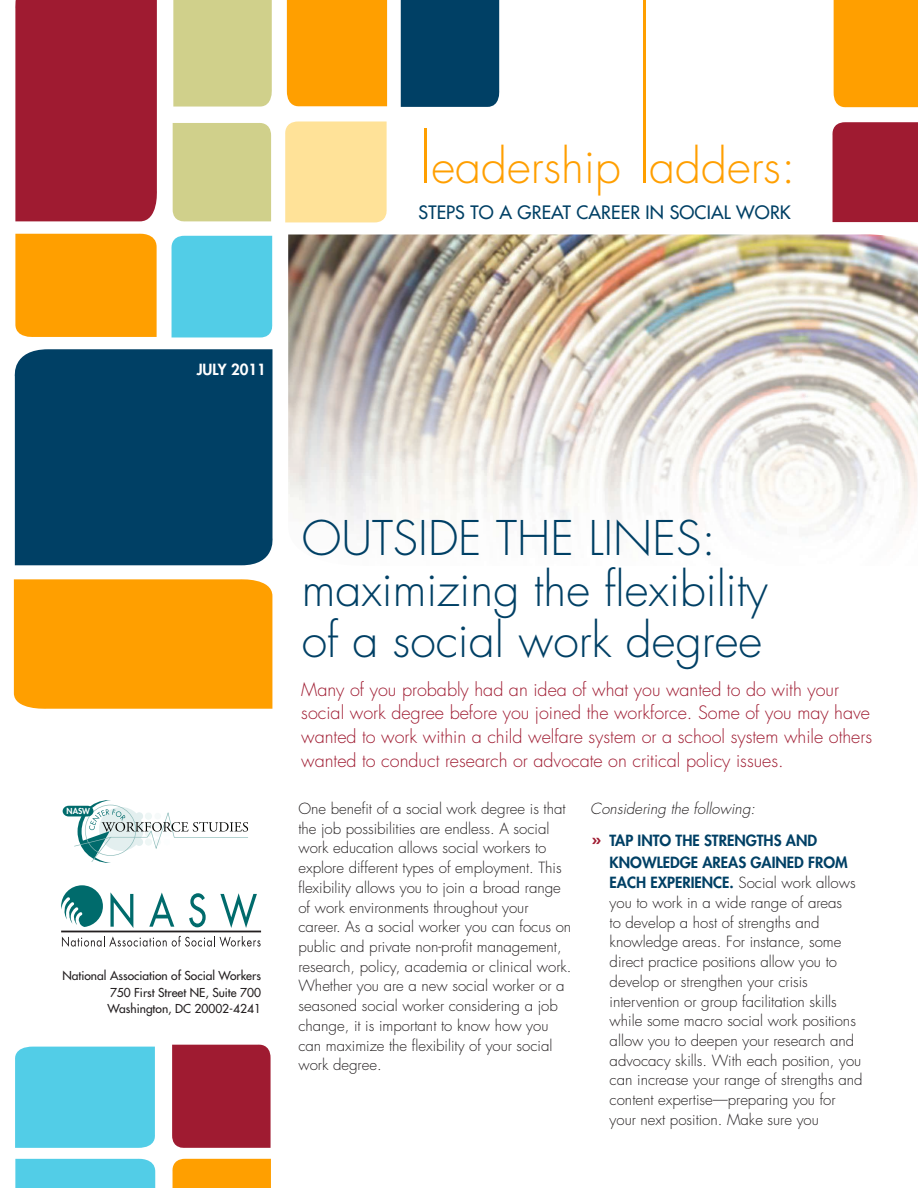
<style>
.page{position:relative;width:918px;height:1188px;background:#fff}
.page>*{position:absolute;margin:0;border:0;box-sizing:border-box;transform-origin:0 0}
.t1{font:300 46.5px/51px "Futura";color:#004065}
.t2{font:300 46.5px "Futura";color:#ff9f00}
.t3{font:300 18px/23.7px "Futura";color:#9f1b31}
.t4{font:18px "Futura";letter-spacing:.01em;color:#004065}
.t5{font:300 15px/19.6px "Futura";color:#231f20}
.t6{font:italic 300 15px/32px "Futura";letter-spacing:.005em;color:#231f20}
.t7{font:800 15px "Futura";color:#fff}
.t8{font:12px/16.4px "Futura";color:#231f20;text-align:justify}
.t9{font:800 7.95px "Futura";color:#fff}
.s1{font-size:66px}
.s2{font-family:"Trade Gothic Bold Two";font-weight:400;font-style:normal;font-size:19.5px;color:#9f1b31}
.s3{font-weight:800;font-style:normal;color:#004065}
.s4{font-weight:800;color:#004065}
</style>
<div class="page">
<div style="left:173px;top:123px;width:98px;height:99px;background:#d0d08b"></div>
<div style="left:206px;top:148px;width:18px;height:18px;background:#d0d08b"></div>
<div style="left:171px;top:236px;width:102px;height:101px;background:#52cde7"></div>
<div style="left:197px;top:284px;width:19px;height:19px;background:#52cde7"></div>
<div style="left:173px;top:0;width:99px;height:107px;background:#d0d08b"></div>
<div style="left:198px;top:36px;width:19px;height:25px;background:#d0d08b"></div>
<div style="left:15px;top:233px;width:142px;height:104px;background:#ff9f00"></div>
<div style="left:63px;top:260px;width:27px;height:19px;background:#ff9f00"></div>
<div style="left:285px;top:121px;width:102px;height:101px;background:#ffe298"></div>
<div style="left:311px;top:169px;width:19px;height:19px;background:#ffe298"></div>
<div style="left:400px;top:0;width:100px;height:107px;background:#004065"></div>
<div style="left:426px;top:41px;width:18px;height:23px;background:#004065"></div>
<div style="left:287px;top:0;width:100px;height:107px;background:#ff9f00"></div>
<div style="left:321px;top:12px;width:19px;height:24px;background:#ff9f00"></div>
<div style="left:15px;top:0;width:142px;height:221px;background:#9f1b31"></div>
<div style="left:51px;top:93px;width:27px;height:46px;background:#9f1b31"></div>
<div style="left:14px;top:349px;width:259px;height:216px;background:#004065"></div>
<div style="left:80px;top:452px;width:48px;height:40px;background:#004065"></div>
<div style="left:172px;top:1044px;width:99px;height:104px;background:#9f1b31"></div>
<div style="left:205px;top:1071px;width:19px;height:19px;background:#9f1b31"></div>
<div style="left:172px;top:1159px;width:99px;height:29px;background:#ff9f00"></div>
<div style="left:15px;top:1158px;width:140px;height:30px;background:#52cde7"></div>
<hr style="left:63px;top:1184px;width:26px;height:4px;background:#52cde7">
<img style="left:288px;top:234px;width:630px;height:298px">
<div style="left:832px;top:122px;width:86px;height:100px;background:#9f1b31"></div>
<div style="left:857px;top:170px;width:19px;height:18px;background:#9f1b31"></div>
<div style="left:834px;top:0;width:84px;height:108px;background:#ff9f00"></div>
<div style="left:867px;top:15px;width:18px;height:23px;background:#ff9f00"></div>
<hr style="left:644px;top:0;width:2px;height:183px;background:#ff9f00">
<svg style="left:63px;top:800px;width:185px;height:63px"></svg>
<svg style="left:61px;top:885px;width:42px;height:42px"></svg>
<hr style="left:61px;top:931px;width:200px;height:1px;background:#231f20">
<svg style="left:62px;top:936px;width:199px;height:11px"></svg>
<svg style="left:110px;top:892px;width:23px;height:36px"></svg>
<svg style="left:149px;top:893px;width:25px;height:34px"></svg>
<svg style="left:189px;top:893px;width:17px;height:34px"></svg>
<svg style="left:220px;top:893px;width:37px;height:35px"></svg>
<div style="left:15px;top:1047px;width:140px;height:101px;background:#52cde7"></div>
<div style="left:50px;top:1095px;width:27px;height:19px;background:#52cde7"></div>
<div style="left:14px;top:579px;width:258px;height:130px;background:#ff9f00"></div>
<p class="t7" style="left:197px;top:362px;width:70px">JULY 2011</p>
<h1 class="t2" style="left:418px;top:144px;width:378px"><span class="s1">l</span>eadership adders:</h1>
<p class="t4" style="left:418px;top:203px;width:374px">STEPS TO A GREAT CAREER IN SOCIAL WORK</p>
<p class="t9" style="left:67px;top:807px;width:25px">NASW</p>
<p class="t8" style="left:108px;top:969px;width:155px;text-indent:-45px">National Association of Social Workers 750 First Street NE, Suite 700<br>Washington, DC 20002-4241</p>
<h1 class="t1" style="left:302px;top:516px;width:468px">OUTSIDE THE LINES: maximizing the flexibility of a social work degree</h1>
<p class="t3" style="left:301px;top:679px;width:572px">Many of you probably had an idea of what you wanted to do with your social work degree before you joined the workforce. Some of you may have wanted to work within a child welfare system or a school system while others wanted to conduct research or advocate on critical policy issues.</p>
<p class="t5" style="left:298px;top:800px;width:275px">One benefit of a social work degree is that the job possibilities are endless. A social work education allows social workers to explore different types of employment. This flexibility allows you to join a broad range of work environments throughout your career. As a social worker you can focus on public and private non-profit management, research, policy, academia or clinical work.<br>Whether you are a new social worker or a seasoned social worker considering a job change, it is important to know how you can maximize the flexibility of your social work degree.</p>
<p class="t6" style="left:590px;top:794px;width:228px">Considering the following:<br><span class="s2">»</span> <span class="s3">TAP INTO THE STRENGTHS AND</span></p>
<p class="t5" style="left:610px;top:854px;width:254px"><span class="s4">KNOWLEDGE AREAS GAINED FROM EACH EXPERIENCE.</span> Social work allows you to work in a wide range of areas<br>to develop a host of strengths and knowledge areas. For instance, some direct practice positions allow you to develop or strengthen your crisis intervention or group facilitation skills while some macro social work positions allow you to deepen your research and advocacy skills. With each position, you can increase your range of strengths and content expertise—preparing you for your next position. Make sure you</p>
</div>
